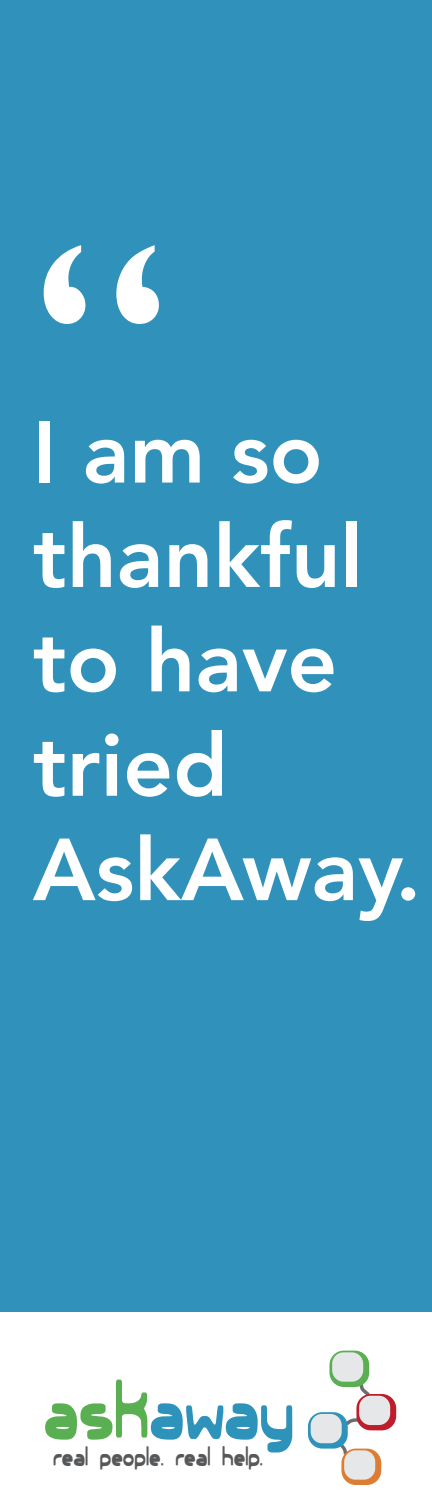
<style>
.page{position:relative;width:432px;height:1512px;background:#fff}
.page>*{position:absolute;margin:0;border:0;box-sizing:border-box;transform-origin:0 0}
.t1{font:326.4px "Gill Sans";color:#fff}
.t2{font:800 87px/104.4px "Avenir";color:#fff}
.t3{font:87px "Elsewhere BRK";color:#2e93bb}
.t4{font:29.1px "Elsewhere BRK";color:#57585a}
.s1{color:#5aaf52}
</style>
<div class="page">
<div style="left:0;top:0;width:432px;height:1311px;background:#3092ba"></div>
<svg style="left:341px;top:1445px;width:6px;height:9px"></svg>
<svg style="left:347px;top:1418px;width:13px;height:8px"></svg>
<svg style="left:360px;top:1383px;width:10px;height:13px"></svg>
<div style="left:329px;top:1351px;width:40px;height:36px;background:#5aaf52;border-radius:14px"></div>
<div style="left:332px;top:1352px;width:31px;height:30px;background:#e6e7e9;border-radius:11px"></div>
<svg style="left:356px;top:1394px;width:40px;height:36px"></svg>
<div style="left:359px;top:1396px;width:31px;height:29px;background:#e6e7e9;border-radius:11px"></div>
<svg style="left:308px;top:1412px;width:40px;height:37px"></svg>
<div style="left:311px;top:1414px;width:31px;height:29px;background:#e6e7e9;border-radius:11px"></div>
<div style="left:341px;top:1449px;width:40px;height:36px;background:#dd7d33;border-radius:14px"></div>
<div style="left:344px;top:1450px;width:31px;height:30px;background:#e6e7e9;border-radius:11px"></div>
<p class="t1" style="left:33px;top:168px;width:141px">“</p>
<p class="t2" style="left:33px;top:400px;width:390px">I am so thankful to have tried<br>AskAway.</p>
<p class="t3" style="left:43px;top:1371px;width:252px"><span class="s1">ask</span>away</p>
<p class="t4" style="left:53px;top:1443px;width:212px">real people. real help.</p>
</div>
